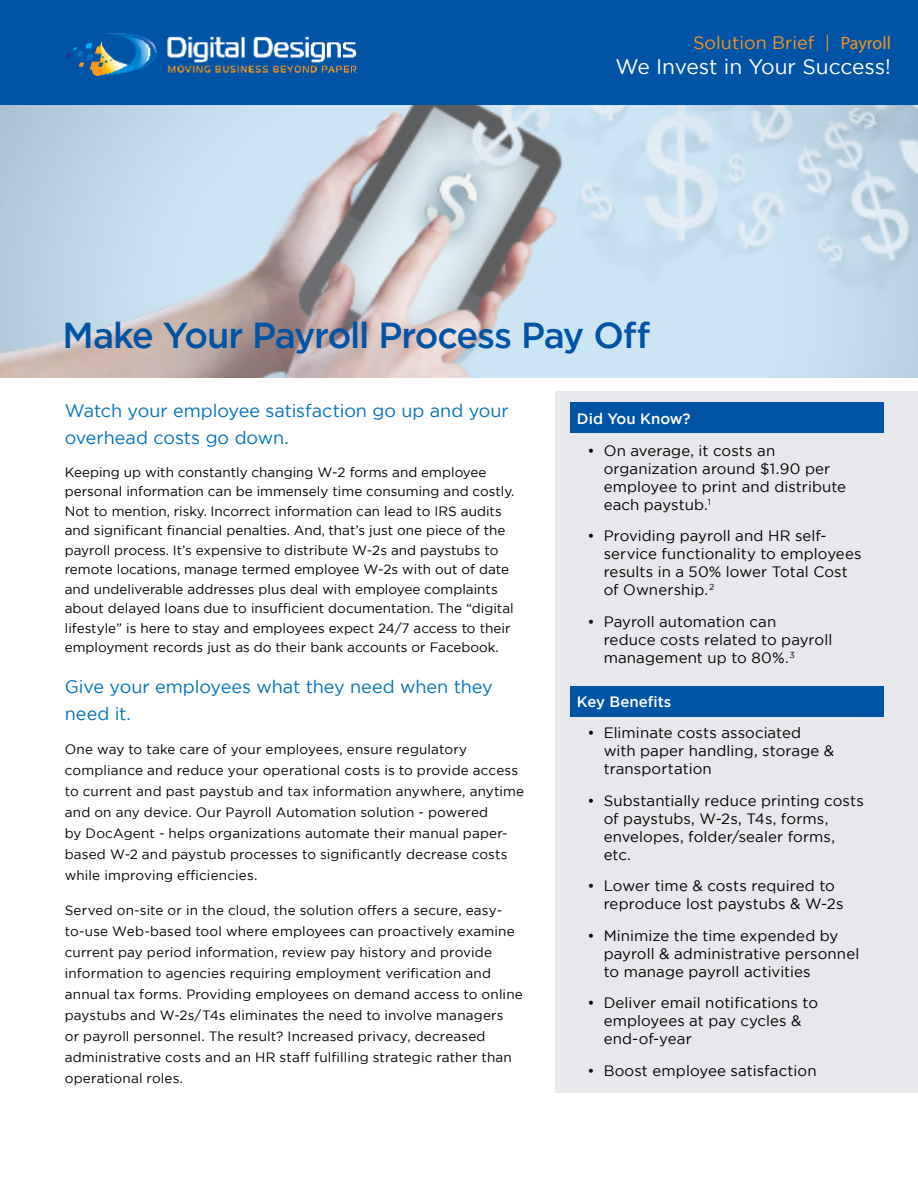
<style>
.page{position:relative;width:918px;height:1188px;background:#fff}
.page>*{position:absolute;margin:0;border:0;box-sizing:border-box;transform-origin:0 0}
.t1{font:500 36px "Gotham";letter-spacing:-.035em;color:#0054a6}
.t2{font:21px "Gotham";letter-spacing:-.005em;color:#fff}
.t3{font:18px/27px "Gotham";color:#0072bc}
.t4{font:18px "Gotham";color:#f7941e}
.t5{font:15px/18px "Gotham";letter-spacing:.005em;color:#000}
.t6{font:500 15px "Gotham";color:#fff}
.t7{font:13.5px/21px "Gotham";color:#000}
.s1{font-family:"Myriad Pro"}
</style>
<div class="page">
<div style="left:0;top:0;width:918px;height:106px;background:#0054a6"></div>
<div style="left:556px;top:392px;width:362px;height:701px;background:#e7e8eb"></div>
<img style="left:66px;top:33px;width:291px;height:43px">
<div style="left:570px;top:402px;width:313px;height:31px;background:#0054a6"></div>
<div style="left:570px;top:686px;width:313px;height:31px;background:#0054a6"></div>
<img style="left:0;top:106px;width:918px;height:272px">
<h3 class="t4" style="left:693px;top:31px;width:199px">Solution Brief | <span class="s1">Payroll</span></h3>
<h2 class="t2" style="left:615px;top:53px;width:277px">We Invest in Your Success!</h2>
<h1 class="t1" style="left:63px;top:312px;width:589px">Make Your Payroll Process Pay Off</h1>
<h3 class="t3" style="left:65px;top:396px;width:446px">Watch your employee satisfaction go up and your overhead costs go down.</h3>
<p class="t7" style="left:65px;top:462px;width:451px;line-height:19.5px">Keeping up with constantly changing W-2 forms and employee personal information can be immensely time consuming and costly.<br>Not to mention, risky. Incorrect information can lead to IRS audits and significant financial penalties. And, that’s just one piece of the payroll process. It’s expensive to distribute W-2s and paystubs to remote locations, manage termed employee W-2s with out of date and undeliverable addresses plus deal with employee complaints about delayed loans due to insufficient documentation. The “digital lifestyle” is here to stay and employees expect 24/7 access to their employment records just as do their bank accounts or Facebook.</p>
<h3 class="t3" style="left:65px;top:672px;width:429px">Give your employees what they need when they need it.</h3>
<p class="t7" style="left:65px;top:739px;width:461px">One way to take care of your employees, ensure regulatory compliance and reduce your operational costs is to provide access to current and past paystub and tax information anywhere, anytime and on any device. Our Payroll Automation solution - powered<br>by DocAgent - helps organizations automate their manual paper&shy;based W-2 and paystub processes to significantly decrease costs while improving efficiencies.</p>
<p class="t7" style="left:65px;top:899px;width:460px">Served on-site or in the cloud, the solution offers a secure, easy&shy;to-use Web-based tool where employees can proactively examine current pay period information, review pay history and provide information to agencies requiring employment verification and annual tax forms. Providing employees on demand access to online paystubs and W-2s/T4s eliminates the need to involve managers<br>or payroll personnel. The result? Increased privacy, decreased administrative costs and an HR staff fulfilling strategic rather than operational roles.</p>
<p class="t6" style="left:577px;top:409px;width:115px">Did You Know?</p>
<p class="t5" style="left:604px;top:441px;width:244px;text-indent:-16px">• On average, it costs an organization around $1.90 per employee to print and distribute each paystub.<sup>1</sup></p>
<p class="t5" style="left:604px;top:527px;width:259px;text-indent:-16px">• Providing payroll and HR self&shy;service functionality to employees results in a 50% lower Total Cost of Ownership.<sup>2</sup></p>
<p class="t5" style="left:604px;top:612px;width:230px;text-indent:-16px">• Payroll automation can<br>reduce costs related to payroll management up to 80%.<sup>3</sup></p>
<p class="t6" style="left:577px;top:692px;width:96px">Key Benefits</p>
<p class="t5" style="left:604px;top:724px;width:232px;text-indent:-16px">• Eliminate costs associated with paper handling, storage &amp; transportation</p>
<p class="t5" style="left:604px;top:791px;width:262px;text-indent:-16px">• Substantially reduce printing costs of paystubs, W-2s, T4s, forms, envelopes, folder/sealer forms, etc.</p>
<p class="t5" style="left:604px;top:877px;width:241px;text-indent:-16px">• Lower time &amp; costs required to reproduce lost paystubs &amp; W-2s</p>
<p class="t5" style="left:604px;top:926px;width:257px;text-indent:-16px">• Minimize the time expended by payroll &amp; administrative personnel to manage payroll activities</p>
<p class="t5" style="left:604px;top:994px;width:216px;text-indent:-16px">• Deliver email notifications to employees at pay cycles &amp; end-of-year</p>
<p class="t5" style="left:588px;top:1061px;width:231px">• Boost employee satisfaction</p>
</div>
